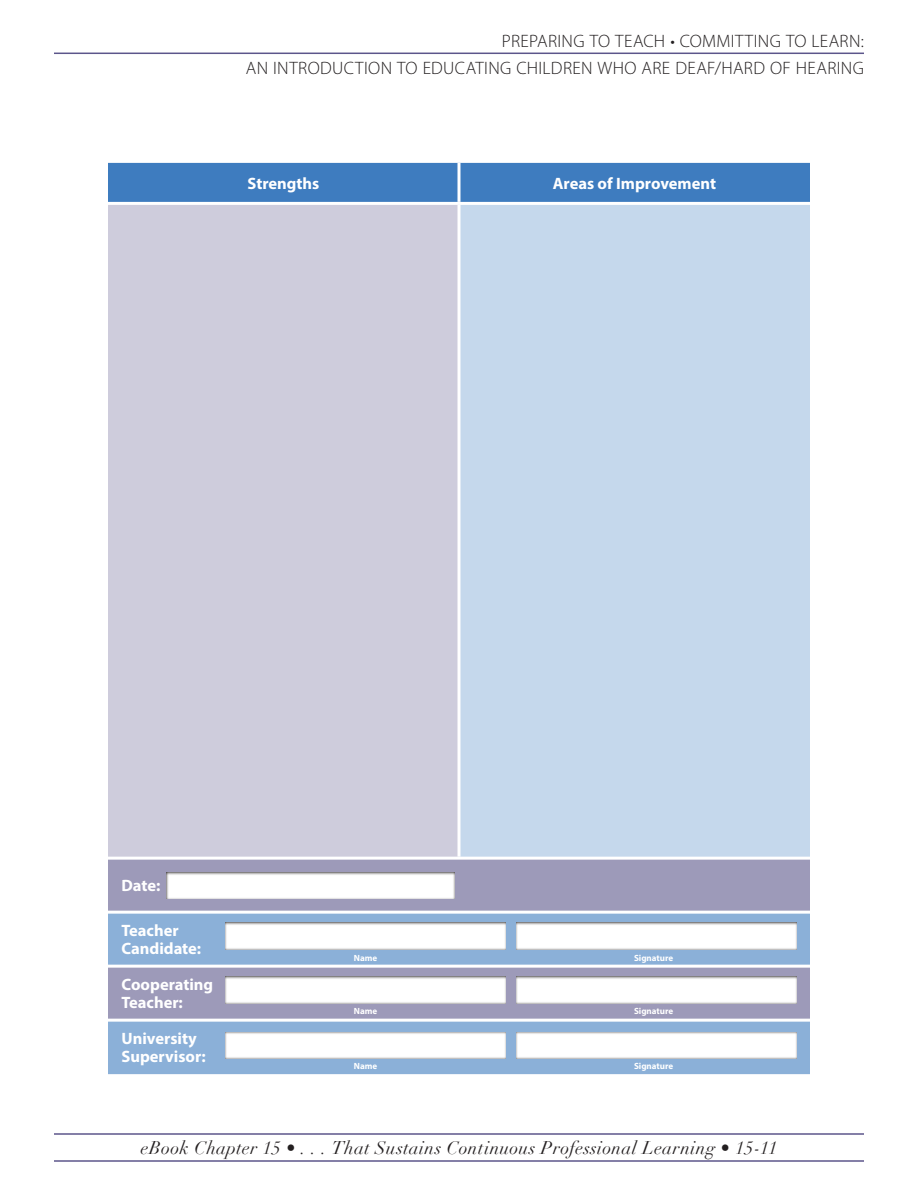
<style>
.page{position:relative;width:918px;height:1188px;background:#fff}
.page>*{position:absolute;margin:0;border:0;box-sizing:border-box;transform-origin:0 0}
.t1{font:300 18px/27px "Myriad Pro";letter-spacing:.02em;color:#231f20;text-align:right}
.t2{font:italic 18px "Didot";letter-spacing:.025em;color:#231f20}
.t3{font:700 16.5px/18px "Myriad Pro";color:#fff}
.t4{font:700 9px "Myriad Pro";color:#fff}
</style>
<div class="page">
<hr style="left:54px;top:1133px;width:810px;height:2px;background:#5c568b">
<hr style="left:54px;top:1160px;width:810px;height:2px;background:#5c568b">
<hr style="left:54px;top:53px;width:810px;height:1px;background:#5c568b">
<div style="left:108px;top:163px;width:702px;height:39px;background:#3e7cbf"></div>
<div style="left:108px;top:203px;width:351px;height:655px;background:#ceccdc"></div>
<div style="left:459px;top:203px;width:351px;height:655px;background:#c5d8ec"></div>
<div style="left:108px;top:860px;width:702px;height:51px;background:#9d9ab9"></div>
<svg style="left:108px;top:914px;width:702px;height:160px;background:#92a9cd"></svg>
<hr style="left:458px;top:163px;width:2px;height:39px;background:#fff">
<hr style="left:108px;top:202px;width:351px;height:3px;background:#fff">
<hr style="left:459px;top:202px;width:351px;height:3px;background:#fff">
<hr style="left:458px;top:205px;width:2px;height:652px;background:#fff">
<hr style="left:108px;top:857px;width:351px;height:3px;background:#fff">
<hr style="left:459px;top:857px;width:351px;height:3px;background:#fff">
<hr style="left:108px;top:965px;width:351px;height:3px;background:#fff">
<hr style="left:459px;top:965px;width:351px;height:3px;background:#fff">
<hr style="left:108px;top:1019px;width:351px;height:3px;background:#fff">
<hr style="left:459px;top:1019px;width:351px;height:3px;background:#fff">
<svg style="left:163px;top:860px;width:292px;height:39px"></svg>
<svg style="left:220px;top:910px;width:288px;height:39px"></svg>
<svg style="left:220px;top:964px;width:288px;height:39px"></svg>
<svg style="left:220px;top:1021px;width:288px;height:38px"></svg>
<svg style="left:511px;top:910px;width:286px;height:39px"></svg>
<svg style="left:511px;top:964px;width:286px;height:39px"></svg>
<svg style="left:511px;top:1021px;width:286px;height:38px"></svg>
<p class="t1" style="left:246px;top:27px;width:620px">PREPARING TO TEACH • COMMITTING TO LEARN:<br>AN INTRODUCTION TO EDUCATING CHILDREN WHO ARE DEAF/HARD OF HEARING</p>
<p class="t3" style="left:248px;top:174px;width:73px">Strengths</p>
<p class="t3" style="left:553px;top:174px;width:165px">Areas of Improvement</p>
<p class="t3" style="left:122px;top:876px;width:41px">Date:</p>
<p class="t3" style="left:122px;top:921px;width:81px">Teacher<br>Candidate:</p>
<p class="t3" style="left:122px;top:975px;width:93px">Cooperating<br>Teacher:</p>
<p class="t3" style="left:122px;top:1029px;width:86px">University<br>Supervisor:</p>
<p class="t4" style="left:354px;top:952px;width:25px">Name</p>
<p class="t4" style="left:634px;top:952px;width:41px">Signature</p>
<p class="t4" style="left:354px;top:1005px;width:25px">Name</p>
<p class="t4" style="left:634px;top:1005px;width:41px">Signature</p>
<p class="t4" style="left:354px;top:1060px;width:25px">Name</p>
<p class="t4" style="left:634px;top:1060px;width:41px">Signature</p>
<p class="t2" style="left:141px;top:1137px;width:638px">eBook Chapter 15 • . . . That Sustains Continuous Professional Learning • 15-11</p>
</div>
